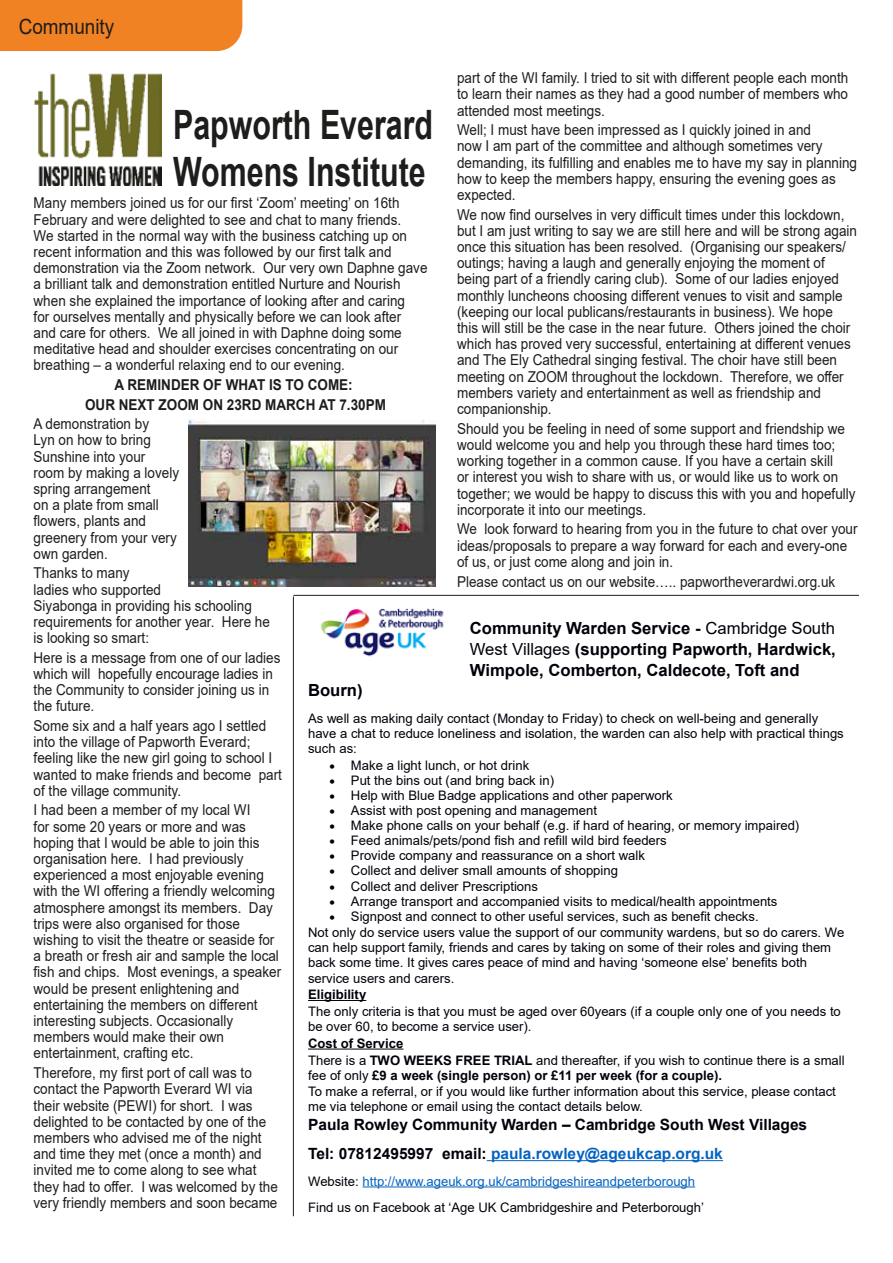
<style>
.page{position:relative;width:893px;height:1263px;background:#fff}
.page>*{position:absolute;margin:0;border:0;box-sizing:border-box;transform-origin:0 0}
.t1{font:700 40.5px/46.5px "Arial";color:#1d1d1b;scale:.75 1}
.t2{font:21px "Arial";color:#1d1d1b;scale:.9 1}
.t3{font:700 16.65px/20.7px "Arial";color:#00000a;text-align:justify}
.t4{font:700 15.45px/28.8px "Arial";color:#00000a}
.t5{font:15px/16.2px "Arial";color:#1d1d1b;scale:.9 1}
.t6{font:700 15px/19.6px "Arial";color:#1d1d1b;text-align:center;scale:.9 1}
.t7{font:13.05px/15px "Arial";color:#00000a}
.t8{font:700 13.05px "Arial";letter-spacing:.005em;color:#00000a}
.s1{font-weight:400}
.s2{font-weight:700}
.s3{color:#0563c1}
</style>
<div class="page">
<div style="left:0;top:0;width:242px;height:51px;background:#f08223"></div>
<img style="left:35px;top:73px;width:126px;height:112px">
<hr style="left:308px;top:1000px;width:58px;height:1px;background:#00000a">
<hr style="left:308px;top:1049px;width:95px;height:1px;background:#00000a">
<hr style="left:491px;top:1160px;width:232px;height:1px;background:#0563c1">
<hr style="left:362px;top:1186px;width:333px;height:1px;background:#0563c1">
<img style="left:320px;top:608px;width:124px;height:49px">
<hr style="left:293px;top:595px;width:566px;height:1px;background:#1d1d1b">
<hr style="left:293px;top:596px;width:1px;height:620px;background:#1d1d1b">
<img style="left:189px;top:420px;width:247px;height:166px">
<h2 class="t2" style="left:19px;top:13px;width:108px">Community</h2>
<p class="t5" style="left:457px;top:70px;width:436px;text-align:justify">part of the WI family. I tried to sit with different people each month to learn their names as they had a good number of members who attended most meetings.</p>
<p class="t5" style="left:457px;top:122px;width:446px">Well; I must have been impressed as I quickly joined in and<br>now I am part of the committee and although sometimes very demanding, its fulfilling and enables me to have my say in planning how to keep the members happy, ensuring the evening goes as expected.</p>
<p class="t5" style="left:457px;top:206px;width:446px">We now find ourselves in very difficult times under this lockdown, but I am just writing to say we are still here and will be strong again once this situation has been resolved. (Organising our speakers/ outings; having a laugh and generally enjoying the moment of being part of a friendly caring club). Some of our ladies enjoyed monthly luncheons choosing different venues to visit and sample (keeping our local publicans/restaurants in business). We hope this will still be the case in the near future. Others joined the choir which has proved very successful, entertaining at different venues and The Ely Cathedral singing festival. The choir have still been meeting on ZOOM throughout the lockdown. Therefore, we offer members variety and entertainment as well as friendship and companionship.</p>
<p class="t5" style="left:457px;top:420px;width:444px">Should you be feeling in need of some support and friendship we would welcome you and help you through these hard times too; working together in a common cause. If you have a certain skill<br>or interest you wish to share with us, or would like us to work on together; we would be happy to discuss this with you and hopefully incorporate it into our meetings.</p>
<p class="t5" style="left:457px;top:521px;width:446px">We look forward to hearing from you in the future to chat over your ideas/proposals to prepare a way forward for each and every-one of us, or just come along and join in.</p>
<p class="t5" style="left:457px;top:573px;width:422px">Please contact us on our website….. papwortheverardwi.org.uk</p>
<h1 class="t1" style="left:173px;top:102px;width:348px">Papworth Everard<br>Womens Institute</h1>
<p class="t5" style="left:34px;top:195px;width:439px">Many members joined us for our first ‘Zoom’ meeting’ on 16th February and were delighted to see and chat to many friends.<br>We started in the normal way with the business catching up on recent information and this was followed by our first talk and demonstration via the Zoom network. Our very own Daphne gave a brilliant talk and demonstration entitled Nurture and Nourish when she explained the importance of looking after and caring<br>for ourselves mentally and physically before we can look after<br>and care for others. We all joined in with Daphne doing some meditative head and shoulder exercises concentrating on our breathing – a wonderful relaxing end to our evening.</p>
<p class="t6" style="left:85px;top:375px;width:336px">A REMINDER OF WHAT IS TO COME:<br>OUR NEXT ZOOM ON 23RD MARCH AT 7.30PM</p>
<p class="t5" style="left:34px;top:416px;width:163px">A demonstration by<br>Lyn on how to bring<br>Sunshine into your room by making a lovely spring arrangement<br>on a plate from small flowers, plants and greenery from your very own garden.</p>
<p class="t5" style="left:34px;top:565px;width:264px">Thanks to many<br>ladies who supported<br>Siyabonga in providing his schooling requirements for another year. Here he is looking so smart:</p>
<p class="t5" style="left:34px;top:649px;width:276px">Here is a message from one of our ladies which will hopefully encourage ladies in the Community to consider joining us in the future.</p>
<p class="t5" style="left:34px;top:717px;width:277px">Some six and a half years ago I settled into the village of Papworth Everard; feeling like the new girl going to school I wanted to make friends and become part of the village community.</p>
<p class="t5" style="left:34px;top:802px;width:277px">I had been a member of my local WI<br>for some 20 years or more and was hoping that I would be able to join this organisation here. I had previously experienced a most enjoyable evening with the WI offering a friendly welcoming atmosphere amongst its members. Day trips were also organised for those wishing to visit the theatre or seaside for a breath or fresh air and sample the local fish and chips. Most evenings, a speaker would be present enlightening and entertaining the members on different interesting subjects. Occasionally members would make their own entertainment, crafting etc.</p>
<p class="t5" style="left:34px;top:1064px;width:273px">Therefore, my first port of call was to contact the Papworth Everard WI via their website (PEWI) for short. I was delighted to be contacted by one of the members who advised me of the night and time they met (once a month) and invited me to come along to see what they had to offer. I was welcomed by the very friendly members and soon became</p>
<p class="t3" style="left:470px;top:620px;width:367px">Community Warden Service - <span class="s1">Cambridge South West Villages</span> (supporting Papworth, Hardwick, Wimpole, Comberton, Caldecote, Toft and</p>
<p class="t3" style="left:308px;top:682px;width:56px">Bourn)</p>
<p class="t7" style="left:308px;top:712px;width:537px">As well as making daily contact (Monday to Friday) to check on well-being and generally have a chat to reduce loneliness and isolation, the warden can also help with practical things such as:</p>
<p class="t7" style="left:330px;top:759px;width:201px">• Make a light lunch, or hot drink</p>
<p class="t7" style="left:330px;top:774px;width:226px">• Put the bins out (and bring back in)</p>
<p class="t7" style="left:330px;top:789px;width:345px">• Help with Blue Badge applications and other paperwork</p>
<p class="t7" style="left:330px;top:804px;width:269px">• Assist with post opening and management</p>
<p class="t7" style="left:330px;top:819px;width:471px">• Make phone calls on your behalf (e.g. if hard of hearing, or memory impaired)</p>
<p class="t7" style="left:330px;top:834px;width:339px">• Feed animals/pets/pond fish and refill wild bird feeders</p>
<p class="t7" style="left:330px;top:849px;width:317px">• Provide company and reassurance on a short walk</p>
<p class="t7" style="left:330px;top:864px;width:290px">• Collect and deliver small amounts of shopping</p>
<p class="t7" style="left:330px;top:880px;width:210px">• Collect and deliver Prescriptions</p>
<p class="t7" style="left:330px;top:895px;width:449px">• Arrange transport and accompanied visits to medical/health appointments</p>
<p class="t7" style="left:308px;top:909px;width:538px;line-height:16.6px;text-indent:21px">• Signpost and connect to other useful services, such as benefit checks.<br>Not only do service users value the support of our community wardens, but so do carers. We</p>
<p class="t7" style="left:308px;top:941px;width:525px">can help support family, friends and cares by taking on some of their roles and giving them back some time. It gives cares peace of mind and having ‘someone else’ benefits both service users and carers.</p>
<p class="t8" style="left:308px;top:990px;width:60px">Eligibility</p>
<p class="t7" style="left:308px;top:1005px;width:534px">The only criteria is that you must be aged over 60years (if a couple only one of you needs to be over 60, to become a service user).</p>
<p class="t7" style="left:308px;top:1036px;width:538px;line-height:16.6px"><span class="s2">Cost of Service<br></span>There is a <span class="s2">TWO WEEKS FREE TRIAL</span> and thereafter, if you wish to continue there is a small</p>
<p class="t7" style="left:308px;top:1068px;width:529px;line-height:16.6px">fee of only <span class="s2">£9 a week (single person) or £11 per week (for a couple).<br></span>To make a referral, or if you would like further information about this service, please contact</p>
<p class="t7" style="left:308px;top:1100px;width:336px">me via telephone or email using the contact details below.</p>
<p class="t4" style="left:308px;top:1112px;width:501px">Paula Rowley Community Warden – Cambridge South West Villages<br>Tel: 07812495997 email: <span class="s3">paula.rowley@ageukcap.org.uk</span></p>
<p class="t7" style="left:308px;top:1169px;width:398px;line-height:25.8px">Website: <span class="s3">http://www.ageuk.org.uk/cambridgeshireandpeterborough<br></span>Find us on Facebook at ‘Age UK Cambridgeshire and Peterborough’</p>
</div>
